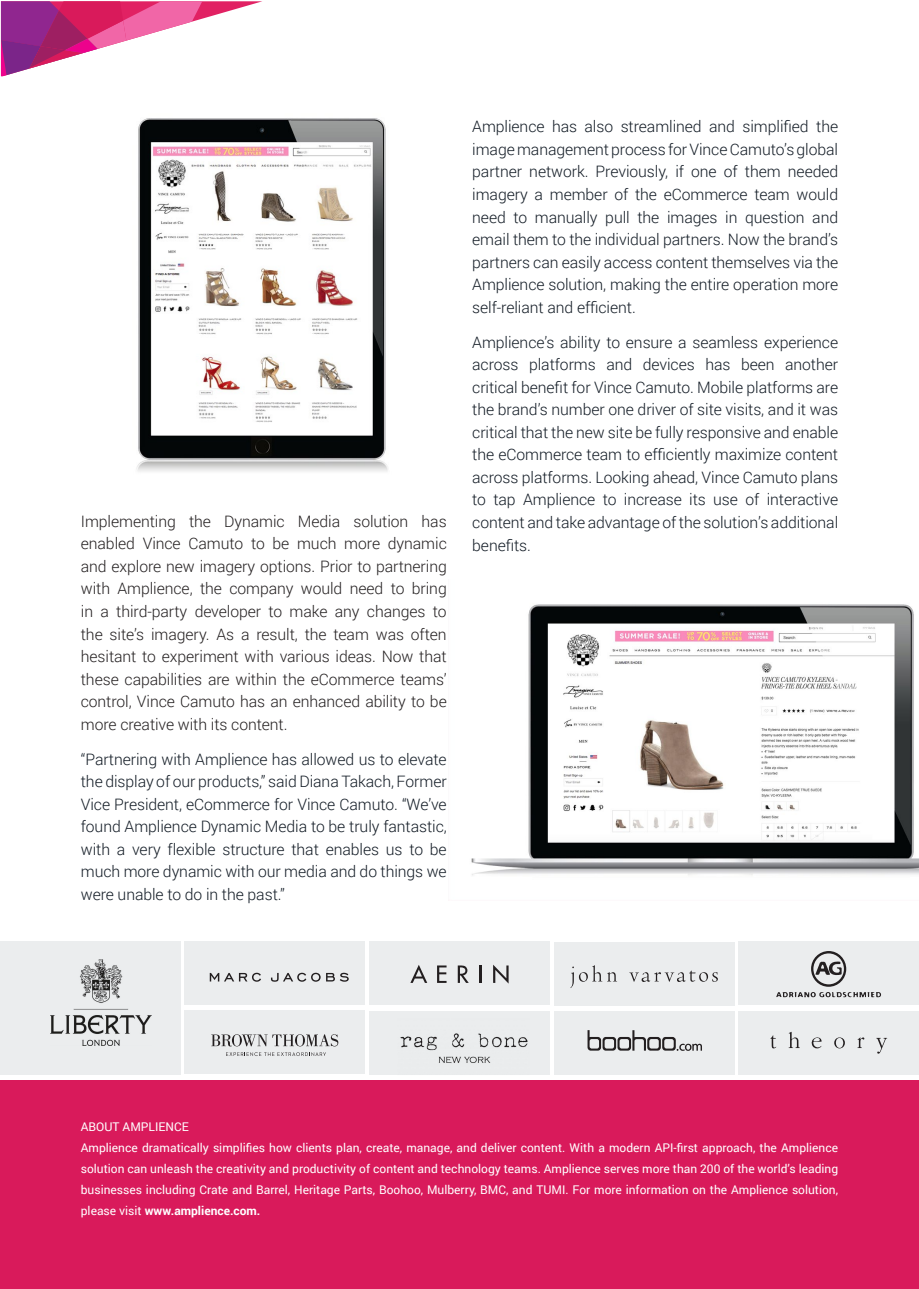
<style>
.page{position:relative;width:919px;height:1289px;background:#fff}
.page>*{position:absolute;margin:0;border:0;box-sizing:border-box;transform-origin:0 0}
.t1{font:300 15.75px/22.5px "Roboto";letter-spacing:-.005em;color:#121b25;text-align:justify}
.t2{font:300 15.75px/22.5px "Roboto";letter-spacing:-.005em;color:#231f20;text-align:justify}
.t3{font:12px/21px "Roboto";color:#fff}
.s1{font-weight:700}
</style>
<div class="page">
<div style="left:0;top:1080px;width:918px;height:208px;background:#d91a5b"></div>
<img style="left:136px;top:118px;width:252px;height:354px">
<img style="left:471px;top:604px;width:447px;height:272px">
<svg style="left:1px;top:1px;width:261px;height:75px"></svg>
<div style="left:554px;top:1010px;width:180px;height:64px;background:#ebedee"></div>
<div style="left:554px;top:941px;width:180px;height:64px;background:#ebedee"></div>
<svg style="left:570px;top:965px;width:47px;height:23px"></svg>
<svg style="left:629px;top:970px;width:88px;height:12px"></svg>
<div style="left:369px;top:941px;width:180px;height:64px;background:#ebedee"></div>
<div style="left:185px;top:1010px;width:180px;height:64px;background:#ebedee"></div>
<svg style="left:211px;top:1034px;width:127px;height:12px"></svg>
<svg style="left:226px;top:1052px;width:100px;height:4px"></svg>
<div style="left:0;top:941px;width:180px;height:133px;background:#ebedee"></div>
<div style="left:369px;top:1010px;width:180px;height:64px;background:#ebedee"></div>
<div style="left:185px;top:941px;width:180px;height:64px;background:#ebedee"></div>
<div style="left:738px;top:941px;width:180px;height:64px;background:#ebedee"></div>
<svg style="left:210px;top:972px;width:139px;height:9px"></svg>
<img style="left:50px;top:959px;width:101px;height:86px">
<img style="left:397px;top:1033px;width:132px;height:42px">
<div style="left:738px;top:1010px;width:180px;height:64px;background:#ebedee"></div>
<svg style="left:776px;top:951px;width:105px;height:46px"></svg>
<svg style="left:788px;top:1031px;width:11px;height:17px"></svg>
<svg style="left:770px;top:1035px;width:6px;height:13px"></svg>
<svg style="left:876px;top:1037px;width:11px;height:16px"></svg>
<svg style="left:834px;top:1037px;width:10px;height:11px"></svg>
<svg style="left:811px;top:1037px;width:10px;height:12px"></svg>
<svg style="left:857px;top:1037px;width:7px;height:11px"></svg>
<svg style="left:411px;top:965px;width:16px;height:17px"></svg>
<svg style="left:437px;top:965px;width:9px;height:17px"></svg>
<svg style="left:457px;top:965px;width:11px;height:17px"></svg>
<svg style="left:479px;top:965px;width:2px;height:17px"></svg>
<svg style="left:493px;top:964px;width:15px;height:19px"></svg>
<svg style="left:587px;top:1030px;width:115px;height:20px"></svg>
<p class="t2" style="left:81px;top:509px;width:367px">Implementing the Dynamic Media solution has enabled Vince Camuto to be much more dynamic and explore new imagery options. Prior to partnering with Amplience, the company would need to bring in a third-party developer to make any changes to the site’s imagery. As a result, the team was often hesitant to experiment with various ideas. Now that these capabilities are within the eCommerce teams’ control, Vince Camuto has an enhanced ability to be more creative with its content.</p>
<p class="t1" style="left:81px;top:747px;width:367px">“Partnering with Amplience has allowed us to elevate the display of our products,” said Diana Takach, Former Vice President, eCommerce for Vince Camuto. “We’ve found Amplience Dynamic Media to be truly fantastic, with a very flexible structure that enables us to be much more dynamic with our media and do things we were unable to do in the past.”</p>
<p class="t1" style="left:472px;top:115px;width:367px">Amplience has also streamlined and simplified the image management process for Vince Camuto’s global partner network. Previously, if one of them needed imagery a member of the eCommerce team would need to manually pull the images in question and email them to the individual partners. Now the brand’s partners can easily access content themselves via the Amplience solution, making the entire operation more self-reliant and efficient.</p>
<p class="t1" style="left:472px;top:330px;width:367px">Amplience’s ability to ensure a seamless experience across platforms and devices has been another critical benefit for Vince Camuto. Mobile platforms are the brand’s number one driver of site visits, and it was critical that the new site be fully responsive and enable the eCommerce team to efficiently maximize content across platforms. Looking ahead, Vince Camuto plans to tap Amplience to increase its use of interactive content and take advantage of the solution’s additional benefits.</p>
<p class="t3" style="left:81px;top:1116px;width:758px">ABOUT AMPLIENCE<br>Amplience dramatically simplifies how clients plan, create, manage, and deliver content. With a modern API-first approach, the Amplience solution can unleash the creativity and productivity of content and technology teams. Amplience serves more than 200 of the world’s leading businesses including Crate and Barrel, Heritage Parts, Boohoo, Mulberry, BMC, and TUMI. For more information on the Amplience solution, please visit <span class="s1">www.amplience.com.</span></p>
</div>
